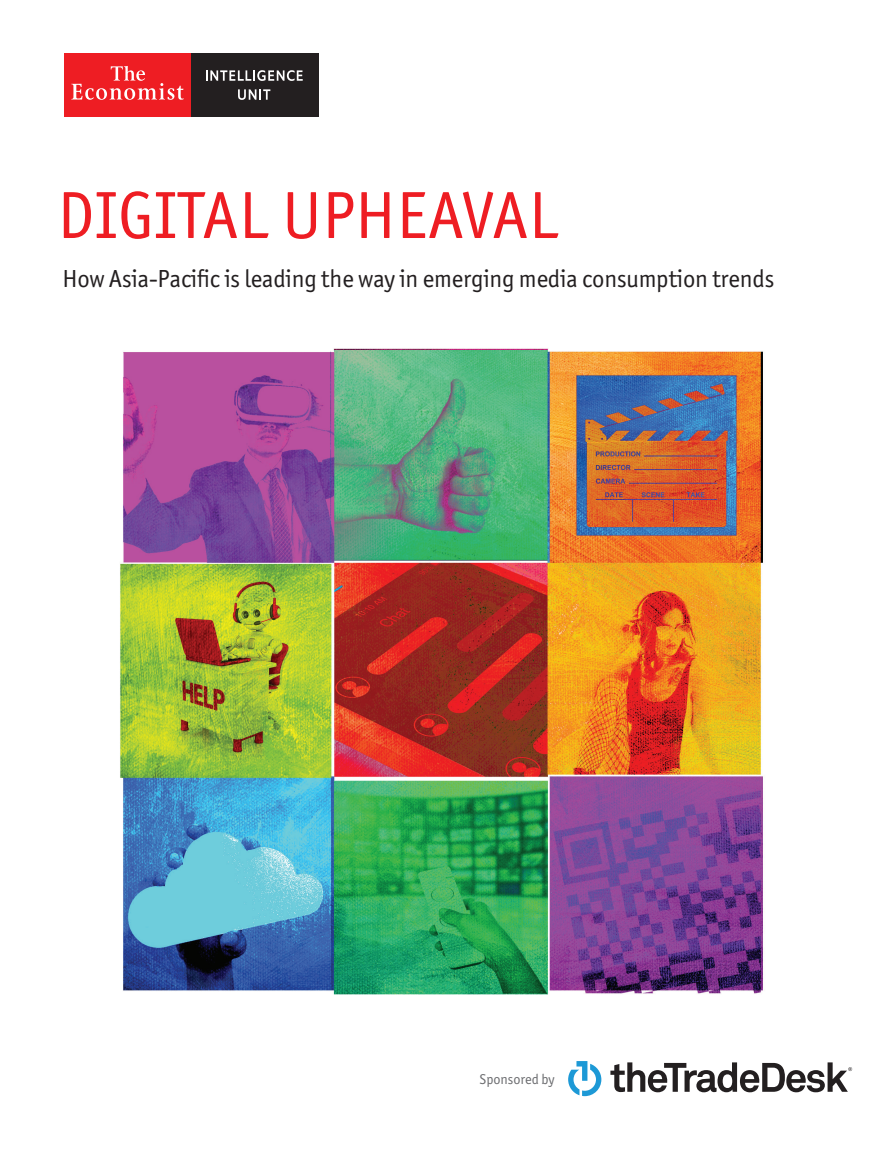
<style>
.page{position:relative;width:893px;height:1149px;background:#fff}
.page>*{position:absolute;margin:0;border:0;box-sizing:border-box;transform-origin:0 0}
.t1{font:66.75px "Officina Sans ITC Std";letter-spacing:.01em;color:#ee1d23}
.t2{font:24.75px "Officina Sans ITC Std";letter-spacing:-.005em;color:#231f20}
.t3{font:14.25px "Officina Sans ITC Std";color:#6c6d70}
</style>
<div class="page">
<img style="left:120px;top:348px;width:643px;height:647px">
<div style="left:64px;top:53px;width:127px;height:64px;background:#ee1d23"></div>
<svg style="left:71px;top:66px;width:113px;height:34px"></svg>
<div style="left:191px;top:53px;width:128px;height:64px;background:#231f20"></div>
<svg style="left:206px;top:70px;width:97px;height:11px"></svg>
<svg style="left:238px;top:89px;width:32px;height:11px"></svg>
<svg style="left:568px;top:1061px;width:33px;height:34px"></svg>
<svg style="left:610px;top:1062px;width:242px;height:29px"></svg>
<h1 class="t1" style="left:57px;top:177px;width:502px">DIGITAL UPHEAVAL</h1>
<p class="t2" style="left:62px;top:264px;width:713px">How Asia-Pacific is leading the way in emerging media consumption trends</p>
<p class="t3" style="left:480px;top:1070px;width:77px">Sponsored by</p>
</div>
